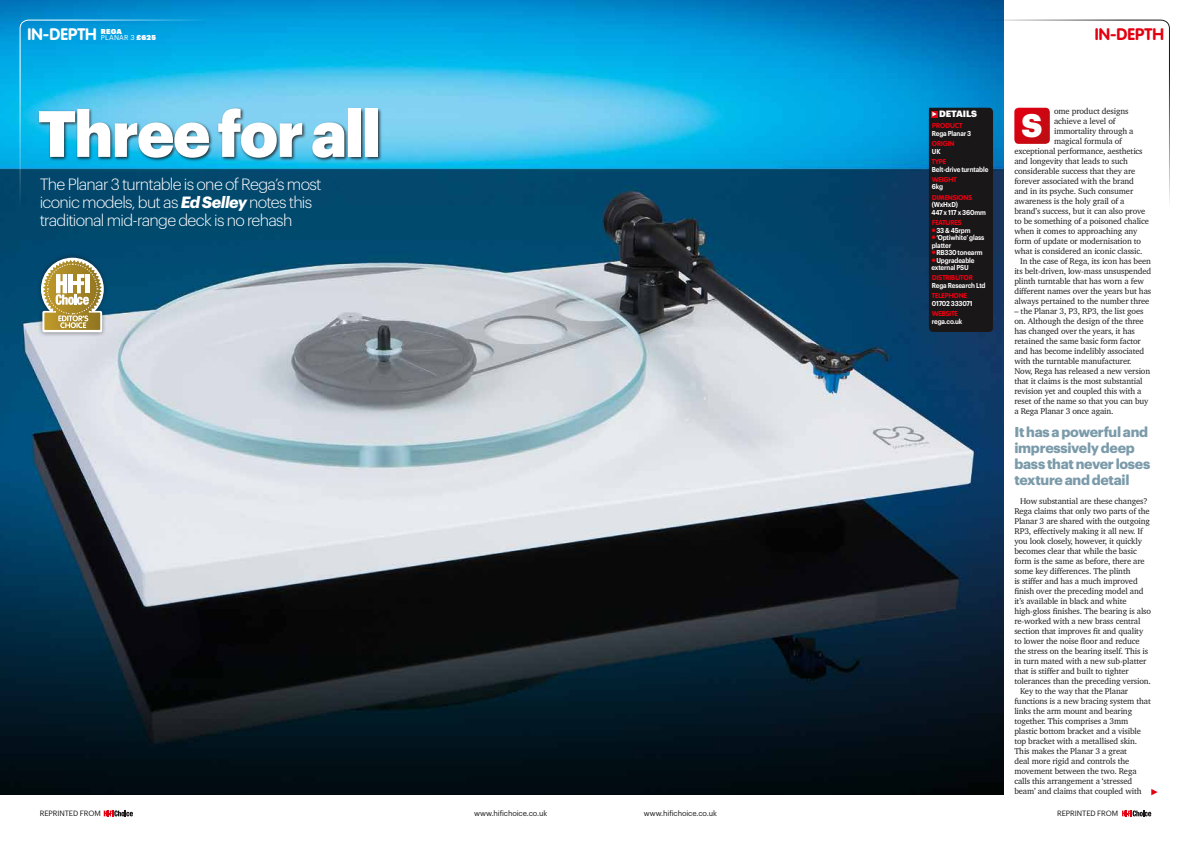
<style>
.page{position:relative;width:1191px;height:842px;background:#fff}
.page>*{position:absolute;margin:0;border:0;box-sizing:border-box;transform-origin:0 0}
.t1{font:900 64px "Graphik";letter-spacing:-.025em;color:#fff;scale:.96 1}
.t2{font:900 32px "Graphik";color:#fff}
.t3{font:700 16.5px "VAG Rounded Std";letter-spacing:.005em;color:#e30010}
.t4{font:700 16.5px "VAG Rounded Std";letter-spacing:.005em;color:#fff}
.t5{font:300 16px/18px "Graphik";letter-spacing:-.045em;color:#fff}
.t6{font:700 14px/16px "Graphik";letter-spacing:-.02em;color:#7b9baa}
.t7{font:900 9px "Graphik";letter-spacing:-.015em;color:#fff}
.t8{font:8.5px/10px "Charter BT";letter-spacing:-.015em;color:#1a1719}
.t9{font:7.5px "Graphik";letter-spacing:-.015em;color:#1a1719}
.t10{font:600 7px/7.5px "Graphik";letter-spacing:-.02em;color:#fff;scale:.9 1}
.t11{font:900 7px "VAG Rounded Std";color:#e30010}
.t12{font:7px "Graphik";letter-spacing:.02em;color:#fff}
.t13{font:7px "Graphik Super";color:#fff}
.s1{font-family:"Graphik Super"}
.s2{font-weight:700;font-style:italic}
.s3{color:#e30010}
</style>
<div class="page">
<img style="left:0;top:0;width:1003px;height:794px">
<div style="left:36px;top:253px;width:72px;height:84px;background:#1a1719;opacity:.5"></div>
<svg style="left:41px;top:258px;width:63px;height:74px"></svg>
<svg style="left:952px;top:20px;width:218px;height:217px"></svg>
<svg style="left:104px;top:810px;width:29px;height:6px"></svg>
<svg style="left:1122px;top:810px;width:29px;height:6px"></svg>
<svg style="left:20px;top:20px;width:217px;height:217px;background:#0e87b5"></svg>
<div style="left:929px;top:108px;width:64px;height:224px;background:#1a1719"></div>
<div style="left:38px;top:107px;width:345px;height:55px;background:#1a1719;opacity:.85"></div>
<svg style="left:1151px;top:789px;width:6px;height:6px"></svg>
<svg style="left:1014px;top:108px;width:35px;height:36px"></svg>
<h3 class="t4" style="left:27px;top:25px;width:71px">IN-DEPTH</h3>
<p class="t12" style="left:101px;top:32px;width:56px">PLANAR 3 <span class="s1">£625</span></p>
<p class="t13" style="left:101px;top:26px;width:22px">REGA</p>
<h3 class="t3" style="left:1094px;top:25px;width:71px">IN-DEPTH</h3>
<h1 class="t1" style="left:38px;top:84px;width:359px">Three for all</h1>
<h3 class="t5" style="left:40px;top:174px;width:283px">The Planar 3 turntable is one of Rega’s most iconic models, but as <span class="s2">Ed Selley</span> notes this traditional mid-range deck is no rehash</h3>
<p class="t7" style="left:939px;top:107px;width:39px">DETAILS</p>
<p class="t11" style="left:932px;top:122px;width:32px">PRODUCT</p>
<p class="t10" style="left:932px;top:129px;width:45px">Rega Planar 3</p>
<p class="t11" style="left:932px;top:139px;width:24px">ORIGIN</p>
<p class="t10" style="left:931px;top:147px;width:11px">UK</p>
<p class="t11" style="left:932px;top:157px;width:16px">TYPE</p>
<p class="t10" style="left:932px;top:165px;width:64px">Belt-drive turntable</p>
<p class="t11" style="left:932px;top:175px;width:26px">WEIGHT</p>
<p class="t10" style="left:931px;top:182px;width:14px">6kg</p>
<p class="t11" style="left:932px;top:193px;width:41px">DIMENSIONS</p>
<p class="t10" style="left:931px;top:200px;width:62px">(WxHxD)<br>447 x 117 x 360mm</p>
<p class="t11" style="left:932px;top:218px;width:31px">FEATURES</p>
<p class="t10" style="left:931px;top:226px;width:45px"><span class="s3">●</span> 33 &amp; 45rpm</p>
<p class="t10" style="left:931px;top:233px;width:60px"><span class="s3">●</span> ‘Optiwhite’ glass platter</p>
<p class="t10" style="left:931px;top:248px;width:58px"><span class="s3">●</span> RB330 tonearm</p>
<p class="t10" style="left:931px;top:256px;width:49px"><span class="s3">●</span> Upgradeable external PSU</p>
<p class="t11" style="left:932px;top:274px;width:42px">DISTRIBUTOR</p>
<p class="t10" style="left:932px;top:281px;width:61px">Rega Research Ltd</p>
<p class="t11" style="left:932px;top:291px;width:37px">TELEPHONE</p>
<p class="t10" style="left:931px;top:299px;width:47px">01702 333071</p>
<p class="t11" style="left:932px;top:309px;width:27px">WEBSITE</p>
<p class="t10" style="left:931px;top:317px;width:36px">rega.co.uk</p>
<p class="t8" style="left:1054px;top:106px;width:76px">ome product designs</p>
<p class="t8" style="left:1054px;top:116px;width:63px">achieve a level of</p>
<p class="t8" style="left:1054px;top:126px;width:81px">immortality through a</p>
<p class="t8" style="left:1054px;top:136px;width:69px">magical formula of</p>
<p class="t8" style="left:1014px;top:146px;width:130px">exceptional performance, aesthetics</p>
<p class="t8" style="left:1014px;top:156px;width:115px">and longevity that leads to such</p>
<p class="t8" style="left:1014px;top:166px;width:123px">considerable success that they are</p>
<p class="t8" style="left:1014px;top:176px;width:121px">forever associated with the brand</p>
<p class="t8" style="left:1014px;top:186px;width:120px">and in its psyche. Such consumer</p>
<p class="t8" style="left:1014px;top:196px;width:112px">awareness is the holy grail of a</p>
<p class="t8" style="left:1014px;top:206px;width:133px">brand’s success, but it can also prove</p>
<p class="t8" style="left:1014px;top:216px;width:136px">to be something of a poisoned chalice</p>
<p class="t8" style="left:1014px;top:226px;width:125px">when it comes to approaching any</p>
<p class="t8" style="left:1014px;top:236px;width:128px">form of update or modernisation to</p>
<p class="t8" style="left:1014px;top:246px;width:130px">what is considered an iconic classic.</p>
<p class="t8" style="left:1020px;top:256px;width:132px">In the case of Rega, its icon has been</p>
<p class="t8" style="left:1014px;top:266px;width:138px">its belt-driven, low-mass unsuspended</p>
<p class="t8" style="left:1014px;top:276px;width:131px">plinth turntable that has worn a few</p>
<p class="t8" style="left:1014px;top:286px;width:138px">different names over the years but has</p>
<p class="t8" style="left:1014px;top:296px;width:136px">always pertained to the number three</p>
<p class="t8" style="left:1014px;top:306px;width:137px">– the Planar 3, P3, RP3, the list goes on. Although the design of the three has changed over the years, it has retained the same basic form factor and has become indelibly associated with the turntable manufacturer.<br>Now, Rega has released a new version that it claims is the most substantial revision yet and coupled this with a reset of the name so that you can buy a Rega Planar 3 once again.</p>
<h2 class="t2" style="left:1021px;top:101px;width:22px">S</h2>
<h3 class="t6" style="left:1014px;top:423px;width:137px">It has a powerful and impressively deep bass that never loses texture and detail</h3>
<p class="t8" style="left:1020px;top:496px;width:129px">How substantial are these changes?</p>
<p class="t8" style="left:1014px;top:506px;width:137px">Rega claims that only two parts of the</p>
<p class="t8" style="left:1014px;top:516px;width:137px">Planar 3 are shared with the outgoing</p>
<p class="t8" style="left:1014px;top:526px;width:130px">RP3, effectively making it all new. If</p>
<p class="t8" style="left:1014px;top:536px;width:129px">you look closely, however, it quickly</p>
<p class="t8" style="left:1014px;top:546px;width:124px">becomes clear that while the basic</p>
<p class="t8" style="left:1014px;top:556px;width:132px">form is the same as before, there are</p>
<p class="t8" style="left:1014px;top:566px;width:118px">some key differences. The plinth</p>
<p class="t8" style="left:1014px;top:576px;width:125px">is stiffer and has a much improved</p>
<p class="t8" style="left:1014px;top:586px;width:131px">finish over the preceding model and</p>
<p class="t8" style="left:1014px;top:596px;width:114px">it’s available in black and white</p>
<p class="t8" style="left:1014px;top:606px;width:138px">high-gloss finishes. The bearing is also</p>
<p class="t8" style="left:1014px;top:616px;width:128px">re-worked with a new brass central</p>
<p class="t8" style="left:1014px;top:626px;width:130px">section that improves fit and quality</p>
<p class="t8" style="left:1014px;top:636px;width:127px">to lower the noise floor and reduce</p>
<p class="t8" style="left:1014px;top:646px;width:135px">the stress on the bearing itself. This is</p>
<p class="t8" style="left:1014px;top:656px;width:133px">in turn mated with a new sub-platter</p>
<p class="t8" style="left:1014px;top:666px;width:116px">that is stiffer and built to tighter</p>
<p class="t8" style="left:1014px;top:676px;width:138px">tolerances than the preceding version.</p>
<p class="t8" style="left:1020px;top:686px;width:110px">Key to the way that the Planar</p>
<p class="t8" style="left:1014px;top:696px;width:138px">functions is a new bracing system that</p>
<p class="t8" style="left:1014px;top:706px;width:119px">links the arm mount and bearing</p>
<p class="t8" style="left:1014px;top:716px;width:115px">together. This comprises a 3mm</p>
<p class="t8" style="left:1014px;top:726px;width:128px">plastic bottom bracket and a visible</p>
<p class="t8" style="left:1014px;top:736px;width:124px">top bracket with a metallised skin.</p>
<p class="t8" style="left:1014px;top:746px;width:114px">This makes the Planar 3 a great</p>
<p class="t8" style="left:1014px;top:756px;width:117px">deal more rigid and controls the</p>
<p class="t8" style="left:1014px;top:766px;width:124px">movement between the two. Rega</p>
<p class="t8" style="left:1014px;top:776px;width:119px">calls this arrangement a ‘stressed</p>
<p class="t8" style="left:1014px;top:786px;width:129px">beam’ and claims that coupled with</p>
<p class="t9" style="left:40px;top:808px;width:63px">REPRINTED FROM</p>
<p class="t9" style="left:474px;top:808px;width:75px">www.hifichoice.co.uk</p>
<p class="t9" style="left:643px;top:808px;width:75px">www.hifichoice.co.uk</p>
<p class="t9" style="left:1057px;top:808px;width:63px">REPRINTED FROM</p>
</div>
